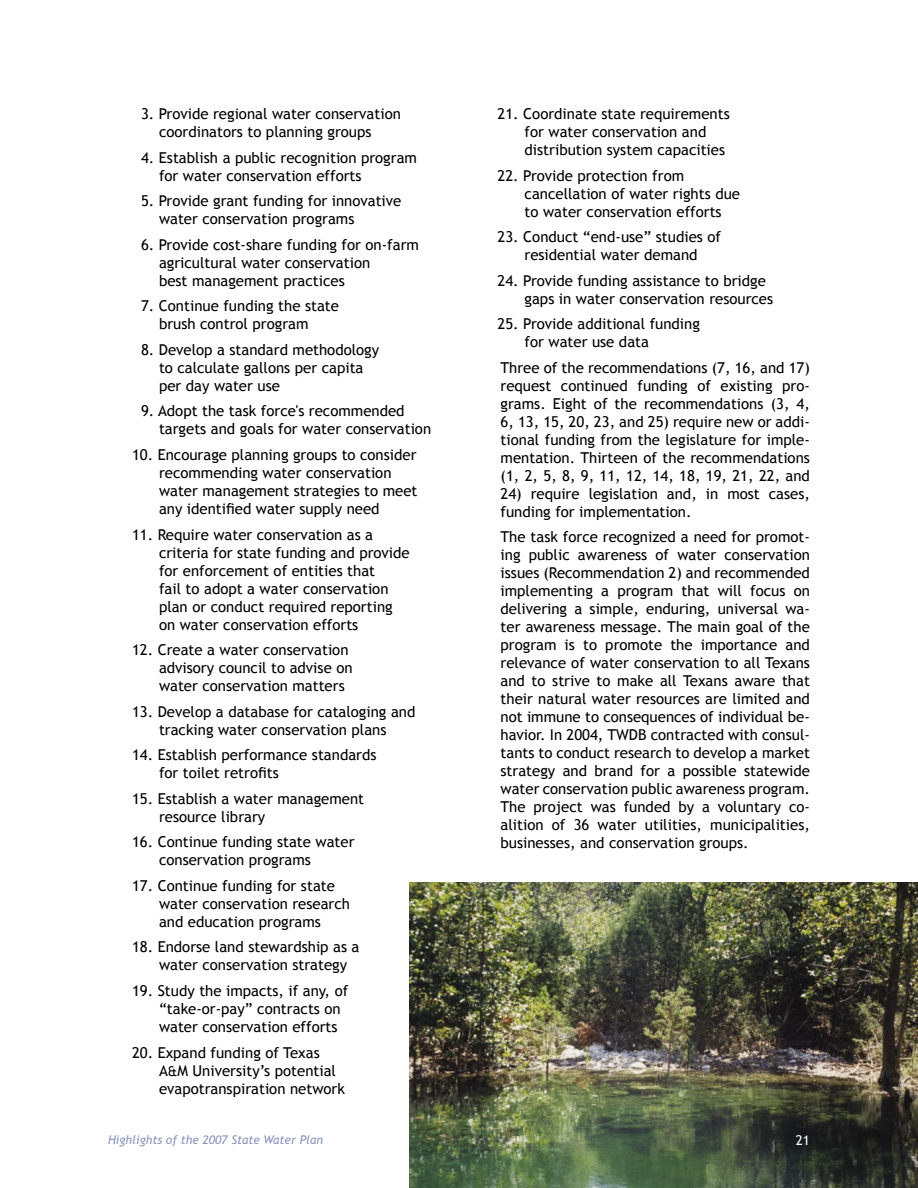
<style>
.page{position:relative;width:918px;height:1188px;background:#fff}
.page>*{position:absolute;margin:0;border:0;box-sizing:border-box;transform-origin:0 0}
.regioanl_indent_ragged{font:15px/18px "Trebuchet MS";color:#000}
.Highlight_indent{font:15px/18px "Trebuchet MS";color:#000;text-align:justify}
.Summary{font:13.5px "Trebuchet MS";color:#fff}
.t1{font:italic 12px "Trebuchet MS";color:#8b95bd}
.s1{font-size:13.5px}
</style>
<div class="page">
<img style="left:409px;top:883px;width:509px;height:305px">
<p class="regioanl_indent_ragged" style="left:159px;top:105px;width:243px;text-indent:-18px">3. Provide regional water conservation coordinators to planning groups</p>
<p class="regioanl_indent_ragged" style="left:159px;top:149px;width:259px;text-indent:-18px">4. Establish a public recognition program for water conservation efforts</p>
<p class="regioanl_indent_ragged" style="left:159px;top:192px;width:244px;text-indent:-18px">5. Provide grant funding for innovative water conservation programs</p>
<p class="regioanl_indent_ragged" style="left:159px;top:236px;width:262px;text-indent:-18px">6. Provide cost-share funding for on-farm agricultural water conservation<br>best management practices</p>
<p class="regioanl_indent_ragged" style="left:159px;top:297px;width:182px;text-indent:-18px">7. Continue funding the state brush control program</p>
<p class="regioanl_indent_ragged" style="left:159px;top:341px;width:222px;text-indent:-18px">8. Develop a standard methodology to calculate gallons per capita per day water use</p>
<p class="regioanl_indent_ragged" style="left:159px;top:402px;width:274px;text-indent:-18px">9. Adopt the task force's recommended targets and goals for water conservation</p>
<p class="regioanl_indent_ragged" style="left:159px;top:446px;width:260px;text-indent:-27px">10. Encourage planning groups to consider recommending water conservation water management strategies to meet any identified water supply need</p>
<p class="regioanl_indent_ragged" style="left:159px;top:525px;width:252px;text-indent:-27px">11. Require water conservation as a criteria for state funding and provide for enforcement of entities that<br>fail to adopt a water conservation plan or conduct required reporting on water conservation efforts</p>
<p class="regioanl_indent_ragged" style="left:159px;top:641px;width:195px;text-indent:-27px">12. Create a water conservation advisory council to advise on water conservation matters</p>
<p class="regioanl_indent_ragged" style="left:132px;top:703px;width:285px;text-align:center">13. Develop a database for cataloging and tracking water conservation plans</p>
<p class="regioanl_indent_ragged" style="left:159px;top:746px;width:219px;text-indent:-27px">14. Establish performance standards for toilet retrofits</p>
<p class="regioanl_indent_ragged" style="left:159px;top:790px;width:207px;text-indent:-27px">15. Establish a water management resource library</p>
<p class="regioanl_indent_ragged" style="left:159px;top:833px;width:197px;text-indent:-27px">16. Continue funding state water conservation programs</p>
<p class="regioanl_indent_ragged" style="left:159px;top:877px;width:193px;text-indent:-27px">17. Continue funding for state water conservation research and education programs</p>
<p class="regioanl_indent_ragged" style="left:159px;top:938px;width:202px;text-indent:-27px">18. Endorse land stewardship as a water conservation strategy</p>
<p class="regioanl_indent_ragged" style="left:159px;top:982px;width:191px;text-indent:-27px">19. Study the impacts, if any, of “take-or-pay” contracts on water conservation efforts</p>
<p class="regioanl_indent_ragged" style="left:159px;top:1043px;width:187px;text-indent:-27px">20. Expand funding of Texas<br>A<span class="s1">&amp;</span>M University’s potential evapotranspiration network</p>
<p class="t1" style="left:108px;top:1133px;width:216px">Highlights of the 2007 State Water Plan</p>
<p class="regioanl_indent_ragged" style="left:525px;top:105px;width:207px;text-indent:-27px">21. Coordinate state requirements for water conservation and distribution system capacities</p>
<p class="regioanl_indent_ragged" style="left:525px;top:167px;width:217px;text-indent:-27px">22. Provide protection from cancellation of water rights due to water conservation efforts</p>
<p class="regioanl_indent_ragged" style="left:498px;top:228px;width:225px;text-align:center">23. Conduct “end-use” studies of residential water demand</p>
<p class="regioanl_indent_ragged" style="left:525px;top:272px;width:250px;text-indent:-27px">24. Provide funding assistance to bridge gaps in water conservation resources</p>
<p class="regioanl_indent_ragged" style="left:525px;top:315px;width:177px;text-indent:-27px">25. Provide additional funding for water use data</p>
<p class="Highlight_indent" style="left:501px;top:359px;width:311px">Three of the recommendations (7, 16, and 17) request continued funding of existing pro&shy;grams. Eight of the recommendations (3, 4, 6, 13, 15, 20, 23, and 25) require new or addi&shy;tional funding from the legislature for imple&shy;mentation. Thirteen of the recommendations (1, 2, 5, 8, 9, 11, 12, 14, 18, 19, 21, 22, and</p>
<p class="Highlight_indent" style="left:501px;top:485px;width:311px">24) require legislation and, in most cases, funding for implementation.</p>
<p class="Highlight_indent" style="left:501px;top:528px;width:311px">The task force recognized a need for promot&shy;ing public awareness of water conservation issues (Recommendation 2) and recommended implementing a program that will focus on delivering a simple, enduring, universal wa&shy;ter awareness message. The main goal of the program is to promote the importance and relevance of water conservation to all Texans and to strive to make all Texans aware that their natural water resources are limited and not immune to consequences of individual be&shy;havior. In 2004, TWDB contracted with consul&shy;tants to conduct research to develop a market strategy and brand for a possible statewide water conservation public awareness program.<br>The project was funded by a voluntary co&shy;alition of 36 water utilities, municipalities, businesses, and conservation groups.</p>
<p class="Summary" style="left:796px;top:1133px;width:16px">21</p>
</div>
